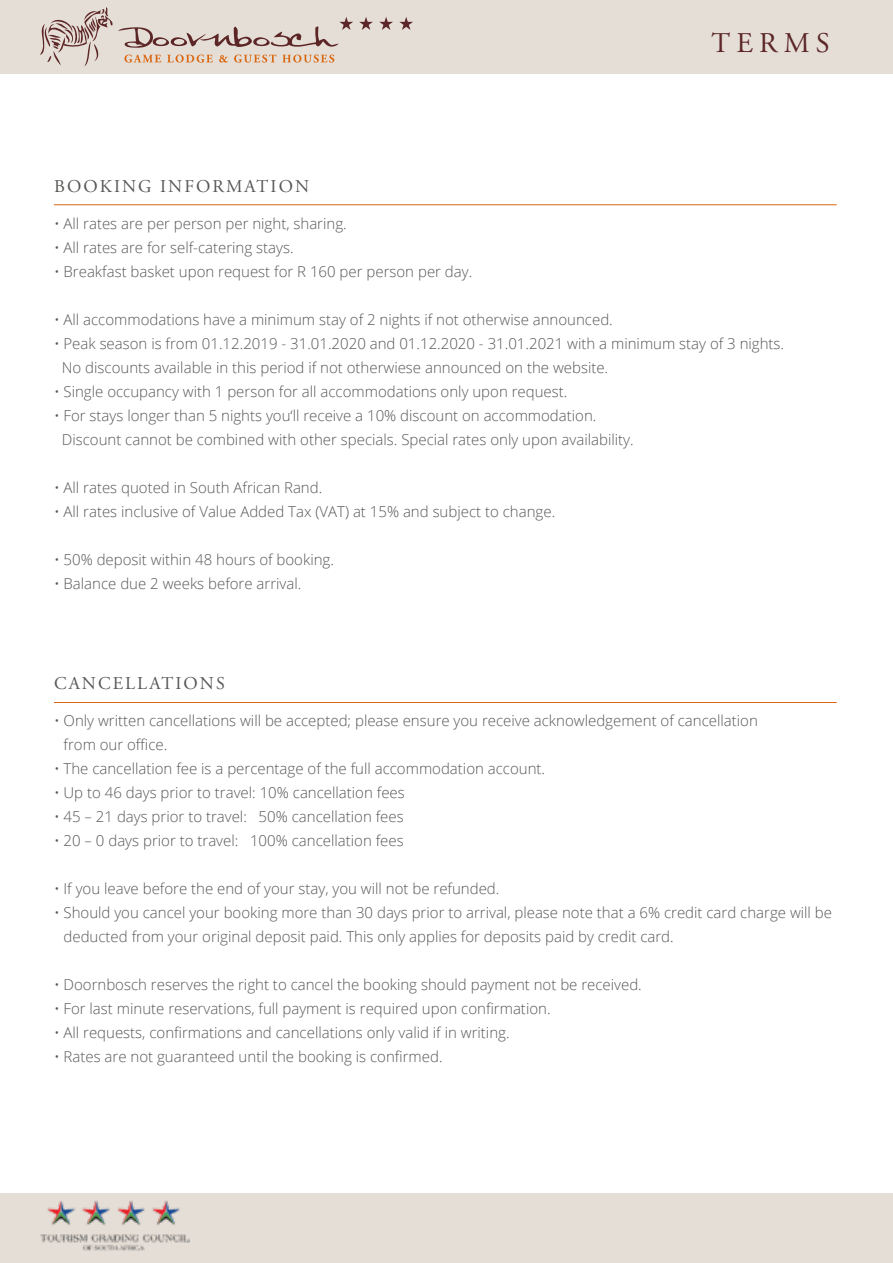
<style>
.page{position:relative;width:893px;height:1263px;background:#fff}
.page>*{position:absolute;margin:0;border:0;box-sizing:border-box;transform-origin:0 0}
.t1{font:28.5px "Adobe Garamond Pro";letter-spacing:.215em;color:#5c2628}
.t2{font:18px "Adobe Garamond Pro";letter-spacing:.115em;color:#575756}
.t3{font:300 15px/24px "Open Sans";color:#575756}
</style>
<div class="page">
<div style="left:0;top:1193px;width:893px;height:70px;background:#e5ded6"></div>
<div style="left:0;top:0;width:893px;height:74px;background:#e5ded6"></div>
<img style="left:40px;top:1200px;width:149px;height:51px">
<svg style="left:124px;top:55px;width:37px;height:8px"></svg>
<svg style="left:167px;top:55px;width:46px;height:8px"></svg>
<svg style="left:219px;top:55px;width:9px;height:8px"></svg>
<svg style="left:234px;top:54px;width:42px;height:9px"></svg>
<svg style="left:282px;top:55px;width:52px;height:8px"></svg>
<svg style="left:40px;top:7px;width:72px;height:59px"></svg>
<svg style="left:118px;top:17px;width:235px;height:31px"></svg>
<svg style="left:359px;top:17px;width:14px;height:13px"></svg>
<svg style="left:379px;top:17px;width:14px;height:13px"></svg>
<svg style="left:399px;top:17px;width:14px;height:13px"></svg>
<hr style="left:54px;top:204px;width:783px;height:1px;background:#db6613">
<hr style="left:54px;top:702px;width:783px;height:1px;background:#db6613">
<h1 class="t1" style="left:712px;top:26px;width:120px">TERMS</h1>
<p class="t2" style="left:54px;top:175px;width:256px">BOOKING INFORMATION</p>
<p class="t3" style="left:54px;top:211px;width:294px">• All rates are per person per night, sharing.</p>
<p class="t3" style="left:54px;top:235px;width:241px">• All rates are for self-catering stays.</p>
<p class="t3" style="left:54px;top:259px;width:420px">• Breakfast basket upon request for R 160 per person per day.</p>
<p class="t3" style="left:54px;top:307px;width:560px">• All accommodations have a minimum stay of 2 nights if not otherwise announced.</p>
<p class="t3" style="left:62px;top:331px;width:724px;text-indent:-8px">• Peak season is from 01.12.2019 - 31.01.2020 and 01.12.2020 - 31.01.2021 with a minimum stay of 3 nights.<br>No discounts available in this period if not otherwiese announced on the website.</p>
<p class="t3" style="left:54px;top:379px;width:515px">• Single occupancy with 1 person for all accommodations only upon request.</p>
<p class="t3" style="left:62px;top:403px;width:573px;text-indent:-8px">• For stays longer than 5 nights you‘ll receive a 10% discount on accommodation.<br>Discount cannot be combined with other specials. Special rates only upon availability.</p>
<p class="t3" style="left:54px;top:475px;width:270px">• All rates quoted in South African Rand.</p>
<p class="t3" style="left:54px;top:499px;width:503px">• All rates inclusive of Value Added Tax (VAT) at 15% and subject to change.</p>
<p class="t3" style="left:54px;top:547px;width:281px">• 50% deposit within 48 hours of booking.</p>
<p class="t3" style="left:54px;top:571px;width:249px">• Balance due 2 weeks before arrival.</p>
<p class="t2" style="left:54px;top:672px;width:172px">CANCELLATIONS</p>
<p class="t3" style="left:64px;top:708px;width:696px;text-indent:-10px">• Only written cancellations will be accepted; please ensure you receive acknowledgement of cancellation from our office.</p>
<p class="t3" style="left:54px;top:756px;width:493px">• The cancellation fee is a percentage of the full accommodation account.</p>
<p class="t3" style="left:54px;top:780px;width:352px">• Up to 46 days prior to travel: 10% cancellation fees</p>
<p class="t3" style="left:54px;top:804px;width:351px">• 45 – 21 days prior to travel: 50% cancellation fees</p>
<p class="t3" style="left:54px;top:828px;width:351px">• 20 – 0 days prior to travel: 100% cancellation fees</p>
<p class="t3" style="left:54px;top:876px;width:447px">• If you leave before the end of your stay, you will not be refunded.</p>
<p class="t3" style="left:64px;top:900px;width:770px;text-indent:-10px">• Should you cancel your booking more than 30 days prior to arrival, please note that a 6% credit card charge will be deducted from your original deposit paid. This only applies for deposits paid by credit card.</p>
<p class="t3" style="left:54px;top:972px;width:589px">• Doornbosch reserves the right to cancel the booking should payment not be received.</p>
<p class="t3" style="left:54px;top:996px;width:498px">• For last minute reservations, full payment is required upon confirmation.</p>
<p class="t3" style="left:54px;top:1020px;width:457px">• All requests, confirmations and cancellations only valid if in writing.</p>
<p class="t3" style="left:54px;top:1044px;width:390px">• Rates are not guaranteed until the booking is confirmed.</p>
</div>
